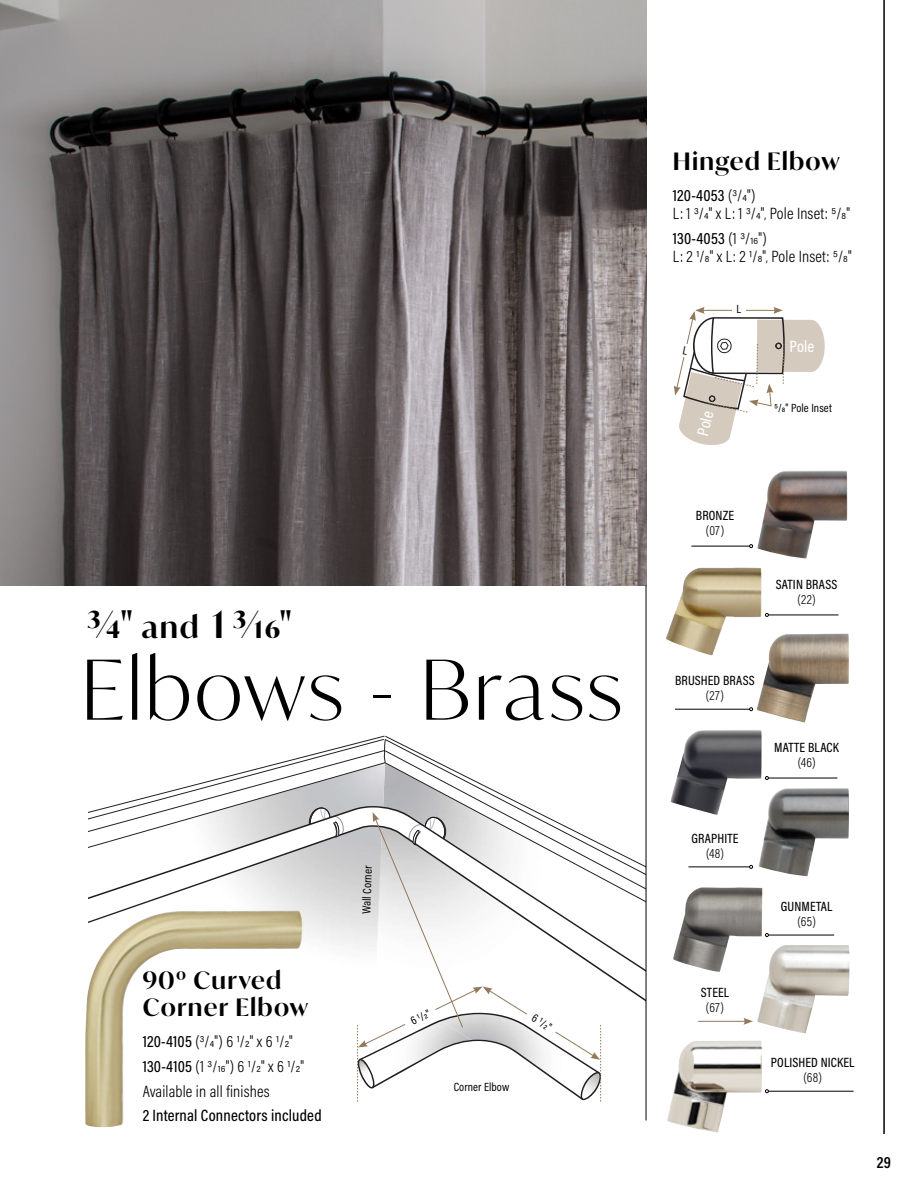
<style>
.page{position:relative;width:918px;height:1188px;background:#fff}
.page>*{position:absolute;margin:0;border:0;box-sizing:border-box;transform-origin:0 0}
.t1{font:300 82.5px "Ivy Mode";letter-spacing:.035em;color:#000}
.t2{font:700 37.5px "Ivy Mode";color:#000}
.t3{font:600 24px/27px "Ivy Mode";letter-spacing:.05em;color:#000}
.t4{font:300 16.5px/24.8px "Acumin Pro Cond";letter-spacing:.01em;color:#000}
.t5{font:500 16.5px "Acumin Pro Cond";letter-spacing:.01em;color:#000}
.t6{font:500 16.5px "Acumin Pro Cond";color:#fff}
.t7{font:600 16.5px "Acumin Pro Cond";color:#000}
.t8{font:500 13.5px "Acumin Pro Cond";letter-spacing:.01em;color:#000}
.t9{font:300 13.5px "Acumin Pro Cond";color:#000}
.t10{font:12px "Acumin Pro Cond";letter-spacing:.01em;color:#000}
.s1{font-weight:600}
.s2{font-weight:600;font-size:30px}
.s3{font-weight:500}
</style>
<div class="page">
<img style="left:757px;top:470px;width:90px;height:88px">
<img style="left:757px;top:633px;width:92px;height:90px">
<img style="left:758px;top:788px;width:91px;height:88px">
<img style="left:757px;top:945px;width:93px;height:88px">
<img style="left:666px;top:568px;width:96px;height:88px">
<hr style="left:884px;top:0;width:1px;height:1134px;background:#000">
<svg style="left:646px;top:328px;width:1px;height:40px"></svg>
<img style="left:85px;top:921px;width:39px;height:206px">
<img style="left:0;top:0;width:646px;height:585px">
<img style="left:670px;top:730px;width:92px;height:85px">
<img style="left:667px;top:1041px;width:95px;height:91px">
<img style="left:673px;top:887px;width:89px;height:85px">
<hr style="left:691px;top:546px;width:59px;height:1px;background:#000">
<svg style="left:749px;top:544px;width:4px;height:4px"></svg>
<hr style="left:675px;top:709px;width:75px;height:1px;background:#000">
<svg style="left:749px;top:707px;width:4px;height:4px"></svg>
<hr style="left:688px;top:867px;width:62px;height:1px;background:#000">
<svg style="left:749px;top:865px;width:4px;height:4px"></svg>
<hr style="left:698px;top:1021px;width:48px;height:1px;background:#92795b">
<svg style="left:744px;top:1018px;width:9px;height:7px"></svg>
<hr style="left:768px;top:1091px;width:86px;height:1px;background:#000">
<svg style="left:765px;top:1089px;width:4px;height:4px"></svg>
<hr style="left:768px;top:935px;width:66px;height:1px;background:#000">
<svg style="left:765px;top:933px;width:4px;height:4px"></svg>
<hr style="left:768px;top:778px;width:69px;height:1px;background:#000">
<svg style="left:765px;top:776px;width:4px;height:4px"></svg>
<hr style="left:768px;top:615px;width:70px;height:1px;background:#000">
<svg style="left:765px;top:613px;width:4px;height:4px"></svg>
<hr style="left:646px;top:585px;width:1px;height:535px;background:#000">
<svg style="left:89px;top:735px;width:557px;height:366px"></svg>
<svg style="left:674px;top:307px;width:151px;height:138px"></svg>
<h2 class="t2" style="left:87px;top:599px;width:206px">3/4<span class="s1">"</span> <span class="s2">and</span> <span class="s1">1</span> 3/16<span class="s1">"</span></h2>
<h1 class="t1" style="left:81px;top:634px;width:542px">Elbows - Brass</h1>
<h3 class="t3" style="left:143px;top:966px;width:167px">90º Curved<br>Corner Elbow</h3>
<p class="t4" style="left:143px;top:1029px;width:163px"><span class="s3">120-4105</span> (3/4") 6 1/2" x 6 1/2"<br><span class="s3">130-4105</span> (1 3/16") 6 1/2" x 6 1/2"<br>Available in all finishes</p>
<p class="t5" style="left:143px;top:1105px;width:180px">2 Internal Connectors included</p>
<p class="t10" style="left:358px;top:914px;width:50px;rotate:-88deg">Wall Corner</p>
<p class="t10" style="left:408px;top:1015px;width:22px;rotate:-26deg">6 1/ 2"</p>
<p class="t10" style="left:537px;top:1010px;width:22px;rotate:32deg">6 1/ 2"</p>
<p class="t10" style="left:454px;top:1080px;width:57px">Corner Elbow</p>
<h3 class="t3" style="left:673px;top:147px;width:168px">Hinged Elbow</h3>
<p class="t4" style="left:673px;top:186px;width:179px;line-height:18px"><span class="s3">120-4053</span> (3/4")<br>L: 1 3/4" x L: 1 3/4", Pole Inset: 5/8"</p>
<p class="t4" style="left:673px;top:229px;width:180px;line-height:18px"><span class="s3">130-4053</span> (1 3/16")<br>L: 2 1/8" x L: 2 1/8", Pole Inset: 5/8"</p>
<p class="t10" style="left:737px;top:301px;width:6px">L</p>
<p class="t6" style="left:692px;top:433px;width:26px;rotate:-76deg">Pole</p>
<p class="t6" style="left:790px;top:335px;width:26px">Pole</p>
<p class="t10" style="left:774px;top:400px;width:59px">5/8" Pole Inset</p>
<p class="t8" style="left:696px;top:507px;width:40px">BRONZE</p>
<p class="t9" style="left:706px;top:522px;width:20px">(07)</p>
<p class="t8" style="left:776px;top:575px;width:63px">SATIN BRASS</p>
<p class="t9" style="left:798px;top:590px;width:20px">(22)</p>
<p class="t8" style="left:675px;top:672px;width:81px">BRUSHED BRASS</p>
<p class="t9" style="left:706px;top:687px;width:20px">(27)</p>
<p class="t8" style="left:774px;top:738px;width:66px">MATTE BLACK</p>
<p class="t9" style="left:798px;top:754px;width:19px">(46)</p>
<p class="t8" style="left:692px;top:829px;width:48px">GRAPHITE</p>
<p class="t9" style="left:706px;top:845px;width:19px">(48)</p>
<p class="t8" style="left:701px;top:984px;width:30px">STEEL</p>
<p class="t9" style="left:706px;top:999px;width:20px">(67)</p>
<p class="t8" style="left:781px;top:898px;width:53px">GUNMETAL</p>
<p class="t9" style="left:797px;top:913px;width:20px">(65)</p>
<p class="t8" style="left:771px;top:1053px;width:85px">POLISHED NICKEL</p>
<p class="t9" style="left:803px;top:1068px;width:20px">(68)</p>
<p class="t7" style="left:877px;top:1151px;width:16px">29</p>
</div>
